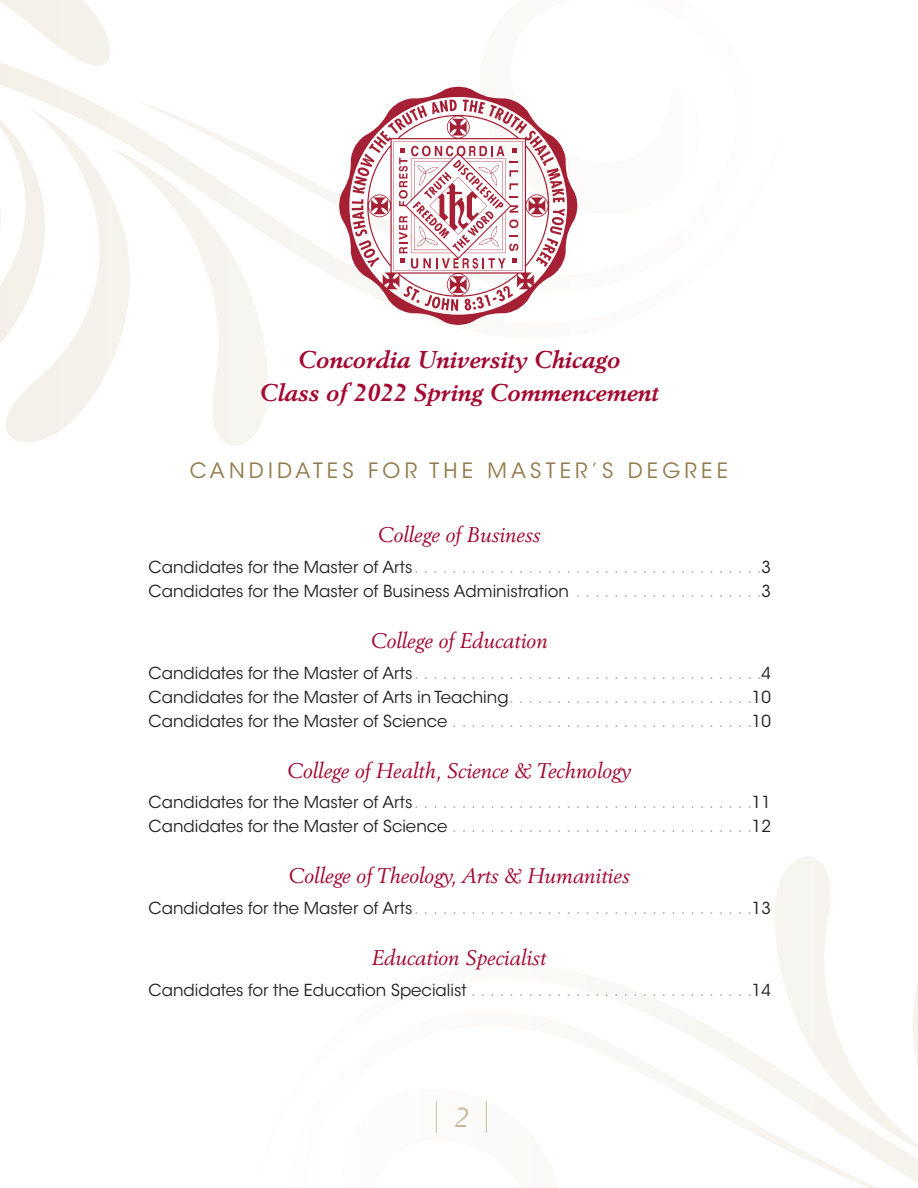
<style>
.page{position:relative;width:918px;height:1188px;background:#fff}
.page>*{position:absolute;margin:0;border:0;box-sizing:border-box;transform-origin:0 0}
.t1{font:200 31.5px "ITC Avant Garde Std";color:#c8b798}
.t2{font:italic 700 24px "Berling LT Std";color:#a30a32}
.t3{font:italic 21px "Berling LT Std";color:#a30a32}
.t4{font:21px "ITC Avant Garde Std";letter-spacing:.2em;color:#937c4d}
.t5{font:16.5px "ITC Avant Garde Std";color:#231f20}
.t6{font:16.5px "ITC Avant Garde Std";color:#a8a9ad}
.s1{color:#231f20}
.s2{color:#a8a9ad}
.s3{font-family:"Berling LT Std";font-weight:400;font-style:italic;font-size:27px}
</style>
<div class="page">
<svg style="left:137px;top:86px;width:441px;height:193px"></svg>
<svg style="left:0;top:0;width:110px;height:344px"></svg>
<svg style="left:4px;top:107px;width:131px;height:335px"></svg>
<svg style="left:110px;top:147px;width:158px;height:299px"></svg>
<svg style="left:615px;top:984px;width:60px;height:25px"></svg>
<svg style="left:615px;top:1009px;width:159px;height:134px"></svg>
<svg style="left:774px;top:857px;width:144px;height:331px"></svg>
<svg style="left:339px;top:87px;width:238px;height:238px"></svg>
<svg style="left:403px;top:286px;width:55px;height:25px"></svg>
<svg style="left:464px;top:286px;width:49px;height:25px"></svg>
<svg style="left:352px;top:99px;width:213px;height:172px"></svg>
<p class="t2" style="left:298px;top:345px;width:324px">Concordia University Chicago</p>
<p class="t2" style="left:260px;top:378px;width:400px">Class of 2022 Spring Commencement</p>
<p class="t4" style="left:190px;top:457px;width:540px">CANDIDATES FOR THE MASTER’S DEGREE</p>
<p class="t3" style="left:377px;top:522px;width:165px">College of Business</p>
<p class="t6" style="left:148px;top:557px;width:624px"><span class="s1">Candidates for the Master of Arts</span> . . . . . . . . . . . . . . . . . . . . . . . . . . . . . . . . . . . . <span class="s1">3</span></p>
<p class="t5" style="left:148px;top:581px;width:624px">Candidates for the Master of Business Administration <span class="s2">. . . . . . . . . . . . . . . . . . .</span> 3</p>
<p class="t3" style="left:370px;top:628px;width:179px">College of Education</p>
<p class="t6" style="left:148px;top:663px;width:624px"><span class="s1">Candidates for the Master of Arts</span> . . . . . . . . . . . . . . . . . . . . . . . . . . . . . . . . . . . . <span class="s1">4</span></p>
<p class="t5" style="left:148px;top:687px;width:624px">Candidates for the Master of Arts in Teaching <span class="s2">. . . . . . . . . . . . . . . . . . . . . . . . .</span> 10</p>
<p class="t5" style="left:148px;top:711px;width:624px">Candidates for the Master of Science <span class="s2">. . . . . . . . . . . . . . . . . . . . . . . . . . . . . . .</span> 10</p>
<p class="t3" style="left:287px;top:758px;width:346px">College of Health, Science &amp; Technology</p>
<p class="t6" style="left:148px;top:792px;width:624px"><span class="s1">Candidates for the Master of Arts</span> . . . . . . . . . . . . . . . . . . . . . . . . . . . . . . . . . . . <span class="s1">11</span></p>
<p class="t5" style="left:148px;top:816px;width:624px">Candidates for the Master of Science <span class="s2">. . . . . . . . . . . . . . . . . . . . . . . . . . . . . . .</span> 12</p>
<p class="t3" style="left:288px;top:863px;width:343px">College of Theology, Arts &amp; Humanities</p>
<p class="t6" style="left:148px;top:898px;width:624px"><span class="s1">Candidates for the Master of Arts</span> . . . . . . . . . . . . . . . . . . . . . . . . . . . . . . . . . . . <span class="s1">13</span></p>
<p class="t3" style="left:372px;top:945px;width:176px">Education Specialist</p>
<p class="t5" style="left:148px;top:980px;width:624px">Candidates for the Education Specialist <span class="s2">. . . . . . . . . . . . . . . . . . . . . . . . . . . . .</span> 14</p>
<h1 class="t1" style="left:428px;top:1095px;width:69px">| <span class="s3">2</span> |</h1>
</div>
